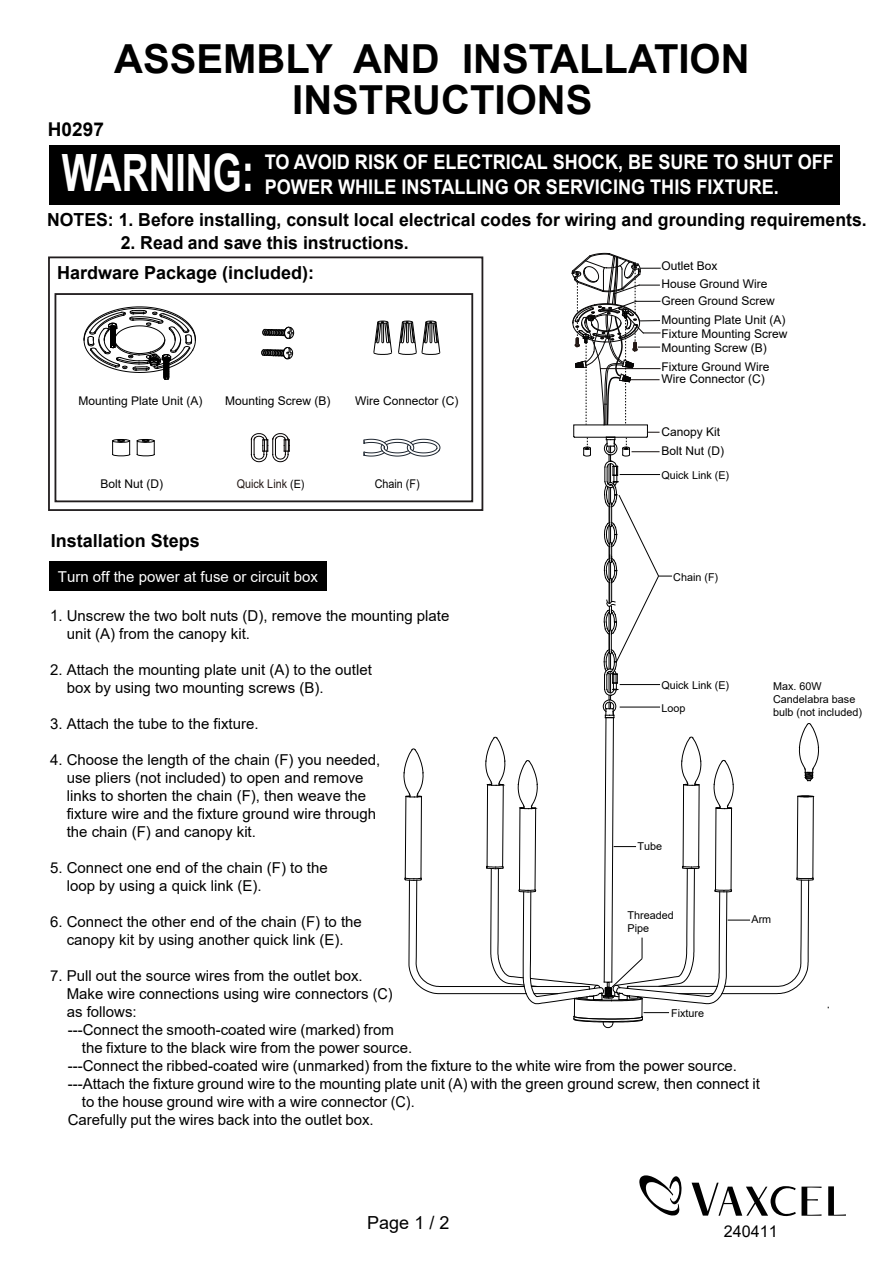
<style>
.page{position:relative;width:893px;height:1263px;background:#fff}
.page>*{position:absolute;margin:0;border:0;box-sizing:border-box;transform-origin:0 0}
.t1{font:700 51.45px "Arial";color:#fff;scale:.72 1}
.t2{font:700 40.05px/41.1px "Arial";color:#000;text-align:center}
.t3{font:700 20.4px/22px "Arial";color:#fff;scale:.9 1}
.t4{font:700 20.1px/24.2px "Arial";color:#fff;scale:.9 1}
.t5{font:700 19.05px "Arial";color:#000}
.t6{font:700 18px "Arial";color:#000}
.t7{font:18px "Arial";color:#000}
.t8{font:16.2px "Arial";color:#000}
.t9{font:15px/18px "Arial";color:#000}
.t10{font:15px "Arial";color:#fff}
.t11{font:12px/19.5px "Arial";color:#000}
.t12{font:12px "Arial";color:#231815;scale:.9 1}
.t13{font:12px "Arial";color:#000;scale:.9 1}
.t14{font:10.8px/12.9px "Arial";color:#000}
.s1{font-size:11.4px;color:#000}
.s2{font-size:15.6px}
</style>
<div class="page">
<div style="left:49px;top:146px;width:790px;height:59px;background:#000"></div>
<div style="left:48px;top:256px;width:435px;height:255px;border:2px solid #211d1e"></div>
<div style="left:55px;top:293px;width:418px;height:209px;border:2px solid #211d1e"></div>
<div style="left:49px;top:561px;width:278px;height:30px;background:#000"></div>
<svg style="left:828px;top:1186px;width:18px;height:30px"></svg>
<svg style="left:692px;top:1183px;width:129px;height:33px"></svg>
<svg style="left:639px;top:1175px;width:43px;height:41px"></svg>
<svg style="left:398px;top:321px;width:42px;height:34px"></svg>
<svg style="left:373px;top:321px;width:19px;height:34px"></svg>
<svg style="left:261px;top:327px;width:33px;height:33px"></svg>
<svg style="left:137px;top:439px;width:18px;height:17px"></svg>
<svg style="left:112px;top:439px;width:18px;height:17px"></svg>
<svg style="left:84px;top:306px;width:112px;height:74px"></svg>
<svg style="left:251px;top:433px;width:39px;height:29px"></svg>
<hr style="left:600px;top:368px;width:61px;height:1px;background:#140d0c">
<svg style="left:572px;top:253px;width:88px;height:173px"></svg>
<svg style="left:363px;top:432px;width:456px;height:596px"></svg>
<h2 class="t2" style="left:114px;top:39px;width:637px">ASSEMBLY AND INSTALLATION<br>INSTRUCTIONS</h2>
<h3 class="t3" style="left:258px;top:151px;width:646px">TO AVOID RISK OF ELECTRICAL SHOCK, BE SURE TO SHUT OFF<br>POWER BEFORE INSTALLING OR SERVICING THIS FIXTURE.</h3>
<p class="t6" style="left:47px;top:207px;width:821px">NOTES: 1. Before installing, consult local electrical codes for wiring and grounding requirements.</p>
<p class="t6" style="left:121px;top:230px;width:290px">2. Read and save this instructions.</p>
<p class="t5" style="left:48px;top:116px;width:58px">H0297</p>
<h1 class="t1" style="left:62px;top:137px;width:269px">WARNING:</h1>
<h3 class="t4" style="left:265px;top:150px;width:634px">TO AVOID RISK OF ELECTRICAL SHOCK, BE SURE TO SHUT OFF<br>POWER WHILE INSTALLING OR SERVICING THIS FIXTURE.</h3>
<p class="t6" style="left:57px;top:260px;width:259px">Hardware Package (included):</p>
<p class="t11" style="left:78px;top:391px;width:126px">Mounting Plate Unit (A)</p>
<p class="t11" style="left:225px;top:391px;width:107px">Mounting Screw (B)</p>
<p class="t11" style="left:355px;top:391px;width:105px">Wire Connector (C)</p>
<p class="t11" style="left:101px;top:474px;width:64px">Bolt Nut (D)</p>
<p class="t12" style="left:237px;top:475px;width:77px">Quick Link <span class="s1">(E)</span></p>
<p class="t13" style="left:375px;top:475px;width:52px">Chain (F)</p>
<p class="t6" style="left:51px;top:528px;width:151px">Installation Steps</p>
<p class="t10" style="left:58px;top:567px;width:262px">Turn off the power at fuse or circuit box</p>
<p class="t11" style="left:661px;top:256px;width:58px">Outlet Box</p>
<p class="t11" style="left:661px;top:274px;width:108px">House Ground Wire</p>
<p class="t11" style="left:661px;top:291px;width:115px">Green Ground Screw</p>
<p class="t11" style="left:661px;top:338px;width:107px">Mounting Screw (B)</p>
<p class="t11" style="left:661px;top:309px;width:126px">Mounting Plate Unit (A)</p>
<p class="t11" style="left:661px;top:324px;width:128px">Fixture Mounting Screw</p>
<p class="t11" style="left:661px;top:369px;width:105px">Wire Connector (C)</p>
<p class="t11" style="left:661px;top:357px;width:110px">Fixture Ground Wire</p>
<p class="t11" style="left:661px;top:422px;width:64px">Canopy Kit<br>Bolt Nut (D)</p>
<p class="t14" style="left:661px;top:469px;width:69px">Quick Link (E)</p>
<p class="t14" style="left:673px;top:571px;width:46px">Chain (F)</p>
<p class="t9" style="left:67px;top:606px;width:384px;text-indent:-17px"><span class="s2">1</span>. Unscrew the two bolt nuts (D), remove the mounting plate unit (A) from the canopy kit.</p>
<p class="t9" style="left:67px;top:660px;width:307px;text-indent:-17px">2. Attach the mounting plate unit (A) to the outlet box by using two mounting screws (B).</p>
<p class="t9" style="left:50px;top:714px;width:210px">3. Attach the tube to the fixture.</p>
<p class="t9" style="left:67px;top:750px;width:315px;text-indent:-17px">4. Choose the length of the chain (F) you needed, use pliers (not included) to open and remove links to shorten the chain (F), then weave the fixture wire and the fixture ground wire through the chain (F) and canopy kit.</p>
<p class="t9" style="left:67px;top:858px;width:262px;text-indent:-17px">5. Connect one end of the chain (F) to the loop by using a quick link (E).</p>
<p class="t9" style="left:50px;top:912px;width:313px;text-align:center">6. Connect the other end of the chain (F) to the canopy kit by using another quick link (E).</p>
<p class="t9" style="left:50px;top:966px;width:314px">7. Pull out the source wires from the outlet box.</p>
<p class="t9" style="left:67px;top:984px;width:327px">Make wire connections using wire connectors (C)</p>
<p class="t9" style="left:67px;top:1002px;width:72px">as follows:</p>
<p class="t9" style="left:68px;top:1020px;width:328px">---Connect the smooth-coated wire (marked) from</p>
<p class="t9" style="left:82px;top:1038px;width:332px">the fixture to the black wire from the power source.</p>
<p class="t9" style="left:68px;top:1056px;width:671px">---Connect the ribbed-coated wire (unmarked) from the fixture to the white wire from the power source.</p>
<p class="t9" style="left:68px;top:1074px;width:694px">---Attach the fixture ground wire to the mounting plate unit (A) with the green ground screw, then connect it</p>
<p class="t9" style="left:82px;top:1092px;width:334px">to the house ground wire with a wire connector (C).</p>
<p class="t9" style="left:68px;top:1110px;width:307px">Carefully put the wires back into the outlet box.</p>
<p class="t14" style="left:661px;top:674px;width:69px;line-height:22.5px">Quick Link (E)<br>Loop</p>
<p class="t14" style="left:773px;top:679px;width:90px">Max. 60W<br>Candelabra base bulb (not included)</p>
<p class="t14" style="left:637px;top:839px;width:26px">Tube</p>
<p class="t14" style="left:628px;top:909px;width:48px">Threaded<br>Pipe</p>
<p class="t14" style="left:751px;top:913px;width:21px">Arm</p>
<p class="t14" style="left:671px;top:1006px;width:34px">Fixture</p>
<p class="t7" style="left:367px;top:1210px;width:84px">Page 1 / 2</p>
<p class="t8" style="left:724px;top:1220px;width:55px">240411</p>
</div>
